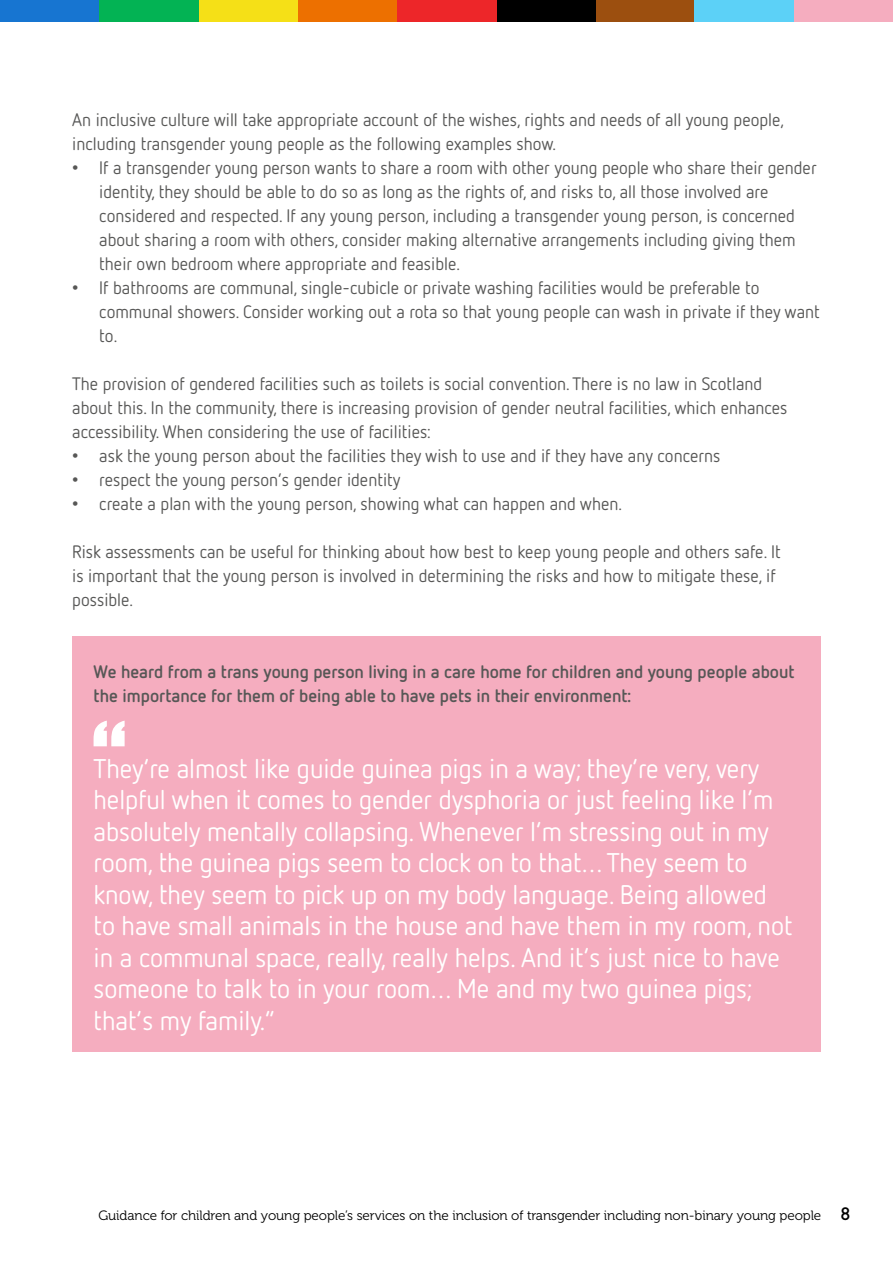
<style>
.page{position:relative;width:893px;height:1263px;background:#fff}
.page>*{position:absolute;margin:0;border:0;box-sizing:border-box;transform-origin:0 0}
.Pullquote{font:27px/31.5px "Netto OT";letter-spacing:-.005em;color:#fff}
.Body_before_bullet{font:18px/24px "Netto OT";color:#575756}
.Body{font:18px/24px "Netto OT";color:#575756}
.Subheading_Netto_sm{font:700 18px/24px "Netto OT";color:#575756}
.t1{font:13.5px "Museo 300";letter-spacing:-.005em;color:#000}
.s1{font-family:"Arial"}
.s2{font-family:"Netto OT";font-weight:700;font-size:18px}
</style>
<div class="page">
<div style="left:298px;top:0;width:99px;height:21px;background:#ed7000"></div>
<div style="left:595px;top:0;width:99px;height:21px;background:#9c4f0f"></div>
<div style="left:0;top:0;width:99px;height:21px;background:#1775d1"></div>
<div style="left:496px;top:0;width:99px;height:21px;background:#000"></div>
<div style="left:794px;top:0;width:99px;height:21px;background:#f5adbf"></div>
<div style="left:198px;top:0;width:100px;height:21px;background:#f5e017"></div>
<div style="left:397px;top:0;width:99px;height:21px;background:#ed2629"></div>
<div style="left:694px;top:0;width:100px;height:21px;background:#5cd1f7"></div>
<div style="left:99px;top:0;width:99px;height:21px;background:#03b354"></div>
<div style="left:72px;top:636px;width:749px;height:415px;background:#f5adbf"></div>
<svg style="left:94px;top:721px;width:31px;height:25px"></svg>
<p class="Body_before_bullet" style="left:72px;top:107px;width:713px">An inclusive culture will take appropriate account of the wishes, rights and needs of all young people, including transgender young people as the following examples show.</p>
<p class="Body_before_bullet" style="left:99px;top:155px;width:719px;text-indent:-27px"><span class="s1">•</span> If a transgender young person wants to share a room with other young people who share their gender identity, they should be able to do so as long as the rights of, and risks to, all those involved are considered and respected. If any young person, including a transgender young person, is concerned about sharing a room with others, consider making alternative arrangements including giving them their own bedroom where appropriate and feasible.</p>
<p class="Body_before_bullet" style="left:99px;top:275px;width:722px;text-indent:-27px"><span class="s1">•</span> If bathrooms are communal, single-cubicle or private washing facilities would be preferable to communal showers. Consider working out a rota so that young people can wash in private if they want to.</p>
<p class="Body_before_bullet" style="left:72px;top:371px;width:717px">The provision of gendered facilities such as toilets is social convention. There is no law in Scotland about this. In the community, there is increasing provision of gender neutral facilities, which enhances accessibility. When considering the use of facilities:</p>
<p class="Body_before_bullet" style="left:72px;top:443px;width:650px"><span class="s1">•</span> ask the young person about the facilities they wish to use and if they have any concerns</p>
<p class="Body_before_bullet" style="left:72px;top:467px;width:330px"><span class="s1">•</span> respect the young person’s gender identity</p>
<p class="Body_before_bullet" style="left:72px;top:491px;width:551px"><span class="s1">•</span> create a plan with the young person, showing what can happen and when.</p>
<p class="Body" style="left:72px;top:539px;width:710px">Risk assessments can be useful for thinking about how best to keep young people and others safe. It is important that the young person is involved in determining the risks and how to mitigate these, if possible.</p>
<p class="Subheading_Netto_sm" style="left:94px;top:659px;width:703px">We heard from a trans young person living in a care home for children and young people about the importance for them of being able to have pets in their environment:</p>
<p class="Pullquote" style="left:94px;top:752px;width:700px">They’re almost like guide guinea pigs in a way; they’re very, very helpful when it comes to gender dysphoria or just feeling like I’m absolutely mentally collapsing. Whenever I’m stressing out in my room, the guinea pigs seem to clock on to that… They seem to know, they seem to pick up on my body language. Being allowed to have small animals in the house and have them in my room, not in a communal space, really, really helps. And it’s just nice to have someone to talk to in your room… Me and my two guinea pigs; that’s my family.”</p>
<p class="t1" style="left:98px;top:1208px;width:754px">Guidance for children and young people’s services on the inclusion of transgender including non-binary young people <span class="s2">8</span></p>
</div>
